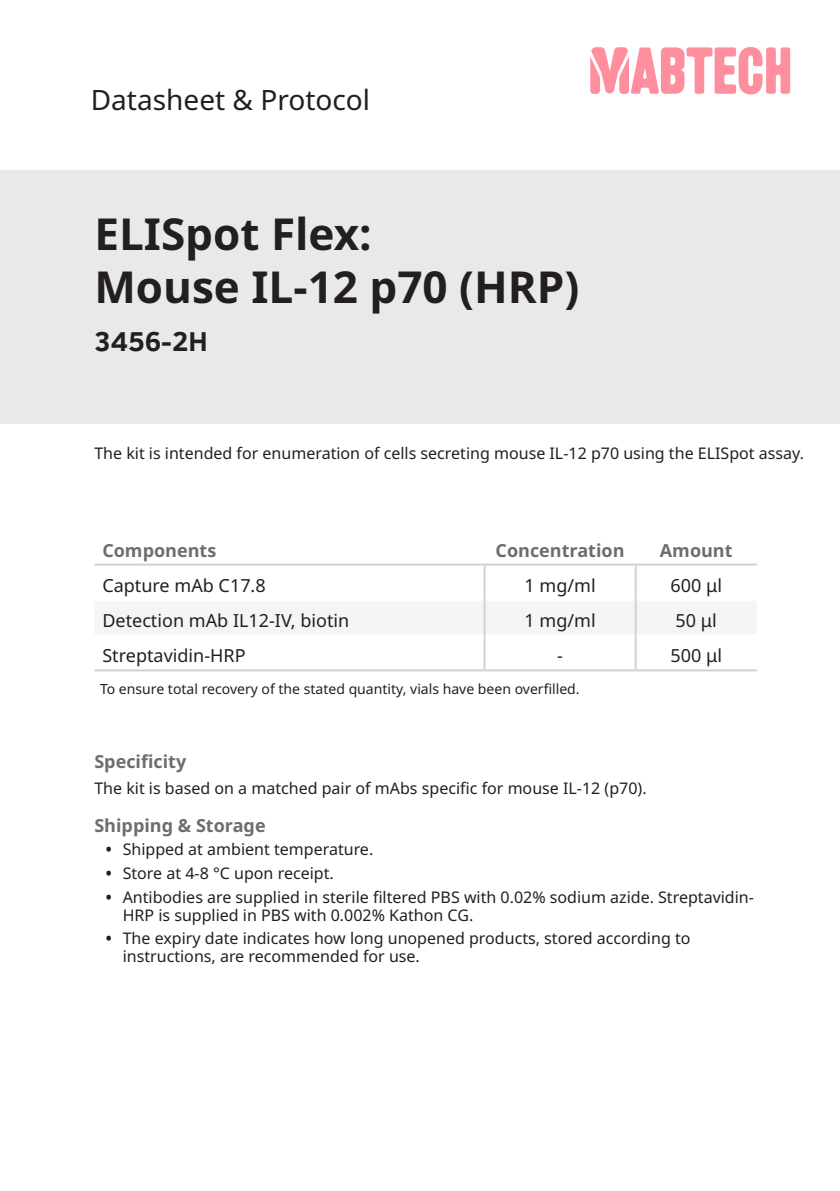
<style>
.page{position:relative;width:840px;height:1191px;background:#fff}
.page>*{position:absolute;margin:0;border:0;box-sizing:border-box;transform-origin:0 0}
.frontpage_header{font:700 44px/52.8px "Noto Sans";color:#231f20}
.frontpage_White{font:28px "Noto Sans";color:#231f20}
.frontpage{font:700 28px "Clear Sans";color:#231f20}
.Table_Body{font:18px "Noto Sans";color:#231f20}
.Table_H1{font:700 18px "Noto Sans";color:#6c6d70}
.body{font:16px/18px "Noto Sans";color:#231f20}
.Notes{font:14px "Noto Sans";color:#231f20}
.s1{font-weight:700}
</style>
<div class="page">
<svg style="left:590px;top:47px;width:199px;height:47px"></svg>
<div style="left:0;top:170px;width:839px;height:254px;background:#e9e9e9"></div>
<svg style="left:94px;top:565px;width:662px;height:104px"></svg>
<div style="left:94px;top:601px;width:662px;height:33px;background:#f5f5f6"></div>
<hr style="left:94px;top:599px;width:389px;height:2px;background:#fff">
<hr style="left:485px;top:599px;width:149px;height:2px;background:#fff">
<hr style="left:636px;top:599px;width:120px;height:2px;background:#fff">
<hr style="left:94px;top:634px;width:389px;height:2px;background:#fff">
<hr style="left:485px;top:634px;width:149px;height:2px;background:#fff">
<hr style="left:636px;top:634px;width:120px;height:2px;background:#fff">
<hr style="left:94px;top:563px;width:390px;height:2px;background:#d1d2d4">
<hr style="left:484px;top:563px;width:151px;height:2px;background:#d1d2d4">
<hr style="left:635px;top:563px;width:121px;height:2px;background:#d1d2d4">
<hr style="left:94px;top:669px;width:390px;height:2px;background:#d1d2d4">
<hr style="left:484px;top:669px;width:151px;height:2px;background:#d1d2d4">
<hr style="left:635px;top:669px;width:121px;height:2px;background:#d1d2d4">
<hr style="left:483px;top:565px;width:2px;height:35px;background:#d1d2d4">
<hr style="left:483px;top:600px;width:2px;height:35px;background:#d1d2d4">
<hr style="left:483px;top:635px;width:2px;height:34px;background:#d1d2d4">
<hr style="left:634px;top:565px;width:2px;height:35px;background:#d1d2d4">
<hr style="left:634px;top:600px;width:2px;height:35px;background:#d1d2d4">
<hr style="left:634px;top:635px;width:2px;height:34px;background:#d1d2d4">
<p class="frontpage_White" style="left:91px;top:84px;width:280px">Datasheet &amp; Protocol</p>
<p class="frontpage_header" style="left:94px;top:208px;width:486px">ELISpot Flex:<br>Mouse IL-12 p70 (HRP)</p>
<p class="frontpage" style="left:94px;top:321px;width:115px">3456-2H</p>
<p class="body" style="left:94px;top:444px;width:710px">The kit is intended for enumeration of cells secreting mouse IL-12 p70 using the ELISpot assay.</p>
<p class="Table_H1" style="left:102px;top:540px;width:115px">Components</p>
<p class="Table_H1" style="left:495px;top:540px;width:130px">Concentration</p>
<p class="Table_H1" style="left:659px;top:540px;width:74px">Amount</p>
<p class="Table_Body" style="left:102px;top:575px;width:165px">Capture mAb C17.8</p>
<p class="Table_Body" style="left:524px;top:575px;width:73px">1 mg/ml</p>
<p class="Table_Body" style="left:670px;top:575px;width:53px">600 μl</p>
<p class="Table_Body" style="left:102px;top:610px;width:248px">Detection mAb IL12-IV, biotin</p>
<p class="Table_Body" style="left:524px;top:610px;width:73px">1 mg/ml</p>
<p class="Table_Body" style="left:675px;top:610px;width:43px">50 μl</p>
<p class="Table_Body" style="left:102px;top:645px;width:145px">Streptavidin-HRP</p>
<p class="Table_Body" style="left:557px;top:645px;width:7px">-</p>
<p class="Table_Body" style="left:670px;top:645px;width:53px">500 μl</p>
<p class="Notes" style="left:100px;top:681px;width:481px">To ensure total recovery of the stated quantity, vials have been overfilled.</p>
<h2 class="Table_H1" style="left:94px;top:751px;width:93px">Specificity</h2>
<p class="body" style="left:94px;top:779px;width:553px">The kit is based on a matched pair of mAbs specific for mouse IL-12 (p70).</p>
<h2 class="Table_H1" style="left:94px;top:815px;width:173px">Shipping &amp; Storage</h2>
<p class="body" style="left:106px;top:841px;width:269px"><span class="s1">•</span> Shipped at ambient temperature.</p>
<p class="body" style="left:106px;top:864px;width:229px"><span class="s1">•</span> Store at 4-8 °C upon receipt.</p>
<p class="body" style="left:123px;top:888px;width:632px;text-indent:-17px"><span class="s1">•</span> Antibodies are supplied in sterile filtered PBS with 0.02% sodium azide. Streptavidin-<br>HRP is supplied in PBS with 0.002% Kathon CG.</p>
<p class="body" style="left:123px;top:930px;width:569px;text-indent:-17px"><span class="s1">•</span> The expiry date indicates how long unopened products, stored according to instructions, are recommended for use.</p>
</div>
